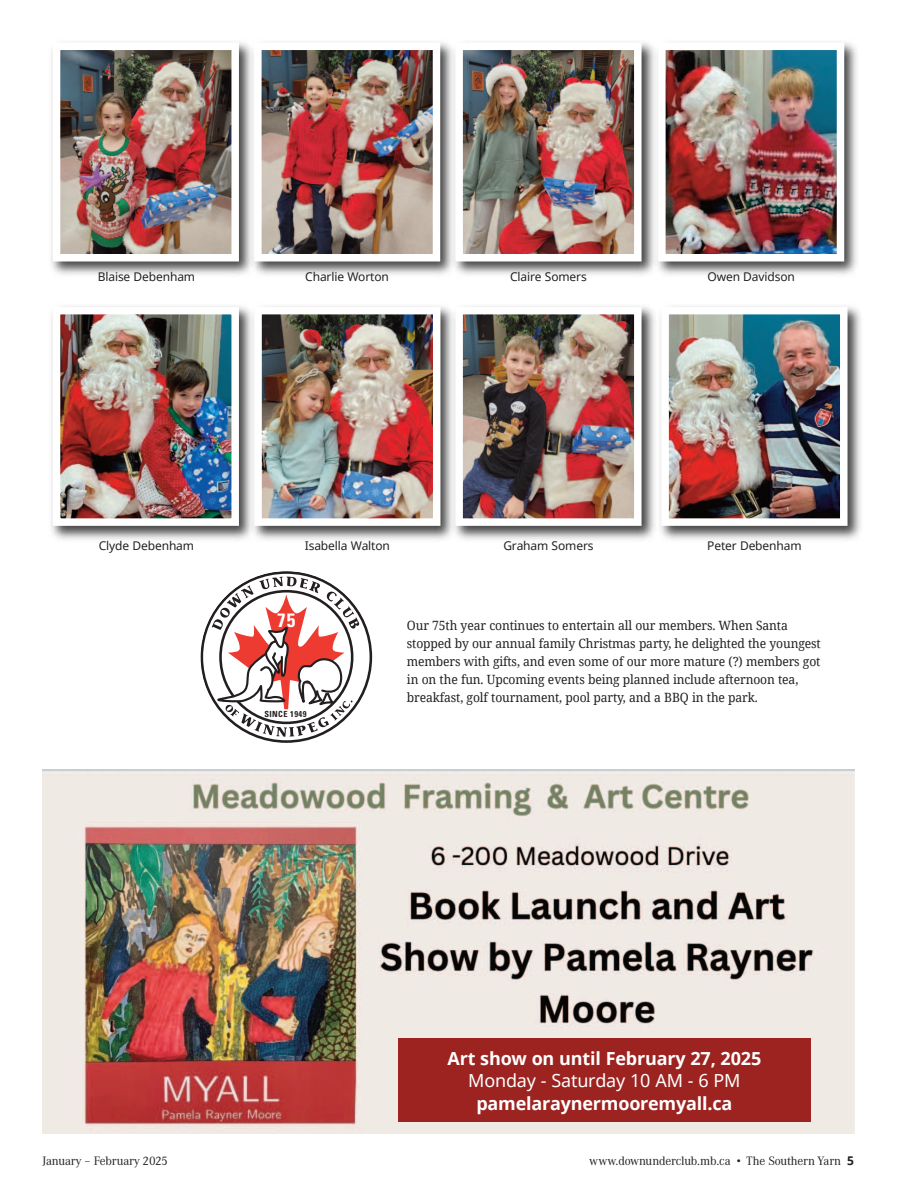
<style>
.page{position:relative;width:918px;height:1188px;background:#fff}
.page>*{position:absolute;margin:0;border:0;box-sizing:border-box;transform-origin:0 0}
.t1{font:700 condensed 19.35px "Univers";color:#fff}
.t2{font:700 18px "Noto Sans";letter-spacing:-.01em;color:#fff}
.t3{font:18px "Noto Sans";letter-spacing:-.01em;color:#fff}
.t4{font:12.75px/18px "Noto Serif";letter-spacing:-.01em;color:#231f20;scale:.95 1}
.t5{font:12px "Noto Sans";letter-spacing:-.01em;color:#231f20}
.t6{font:12px "Corporate Antiqua BQ";letter-spacing:-.01em;color:#231f20}
.t7{font:700 condensed 8.4px "Univers";letter-spacing:.05em;color:#231f20}
.s1{font-family:"Noto Sans";font-weight:700}
</style>
<div class="page">
<img style="left:51px;top:42px;width:196px;height:233px">
<img style="left:62px;top:52px;width:168px;height:201px">
<div style="left:53px;top:43px;width:186px;height:219px;border:8px solid #fff"></div>
<img style="left:247px;top:42px;width:201px;height:233px">
<img style="left:263px;top:52px;width:168px;height:201px">
<div style="left:254px;top:43px;width:186px;height:219px;border:8px solid #fff"></div>
<img style="left:448px;top:42px;width:203px;height:233px">
<img style="left:464px;top:52px;width:169px;height:201px">
<div style="left:455px;top:43px;width:187px;height:219px;border:8px solid #fff"></div>
<img style="left:51px;top:306px;width:196px;height:234px">
<img style="left:62px;top:316px;width:168px;height:201px">
<div style="left:53px;top:307px;width:186px;height:219px;border:8px solid #fff"></div>
<img style="left:459px;top:306px;width:195px;height:234px">
<img style="left:464px;top:316px;width:169px;height:201px">
<div style="left:455px;top:307px;width:187px;height:219px;border:8px solid #fff"></div>
<img style="left:43px;top:769px;width:811px;height:365px">
<img style="left:651px;top:42px;width:206px;height:233px">
<img style="left:667px;top:52px;width:168px;height:201px">
<div style="left:658px;top:43px;width:186px;height:219px;border:8px solid #fff"></div>
<img style="left:247px;top:306px;width:212px;height:234px">
<img style="left:263px;top:316px;width:168px;height:201px">
<div style="left:254px;top:307px;width:186px;height:219px;border:8px solid #fff"></div>
<img style="left:654px;top:306px;width:207px;height:234px">
<img style="left:670px;top:316px;width:169px;height:201px">
<div style="left:661px;top:307px;width:187px;height:219px;border:8px solid #fff"></div>
<svg style="left:200px;top:571px;width:173px;height:173px"></svg>
<svg style="left:212px;top:577px;width:147px;height:160px"></svg>
<div style="left:398px;top:1039px;width:413px;height:83px;background:#9c2320"></div>
<p class="t5" style="left:98px;top:269px;width:99px">Blaise Debenham</p>
<p class="t5" style="left:305px;top:269px;width:85px">Charlie Worton</p>
<p class="t5" style="left:510px;top:269px;width:78px">Claire Somers</p>
<p class="t5" style="left:707px;top:269px;width:89px">Owen Davidson</p>
<p class="t5" style="left:99px;top:537px;width:97px">Clyde Debenham</p>
<p class="t5" style="left:305px;top:537px;width:87px">Isabella Walton</p>
<p class="t5" style="left:503px;top:537px;width:92px">Graham Somers</p>
<p class="t5" style="left:707px;top:537px;width:96px">Peter Debenham</p>
<h1 class="t1" style="left:277px;top:613px;width:20px">75</h1>
<p class="t7" style="left:264px;top:711px;width:44px">SINCE 1949</p>
<p class="t4" style="left:407px;top:616px;width:437px">Our 75th year continues to entertain all our members. When Santa stopped by our annual family Christmas party, he delighted the youngest members with gifts, and even some of our more mature (?) members got in on the fun. Upcoming events being planned include afternoon tea, breakfast, golf tournament, pool party, and a BBQ in the park.</p>
<h2 class="t2" style="left:447px;top:1046px;width:315px">Art show on until February 27, 2025</h2>
<h2 class="t3" style="left:468px;top:1068px;width:274px">Monday - Saturday 10 AM - 6 PM</h2>
<h2 class="t2" style="left:476px;top:1091px;width:257px">pamelaraynermooremyall.ca</h2>
<p class="t6" style="left:43px;top:1156px;width:127px">January – February 2025</p>
<p class="t6" style="left:589px;top:1156px;width:266px">www.downunderclub.mb.ca • The Southern Yarn <span class="s1">5</span></p>
</div>
